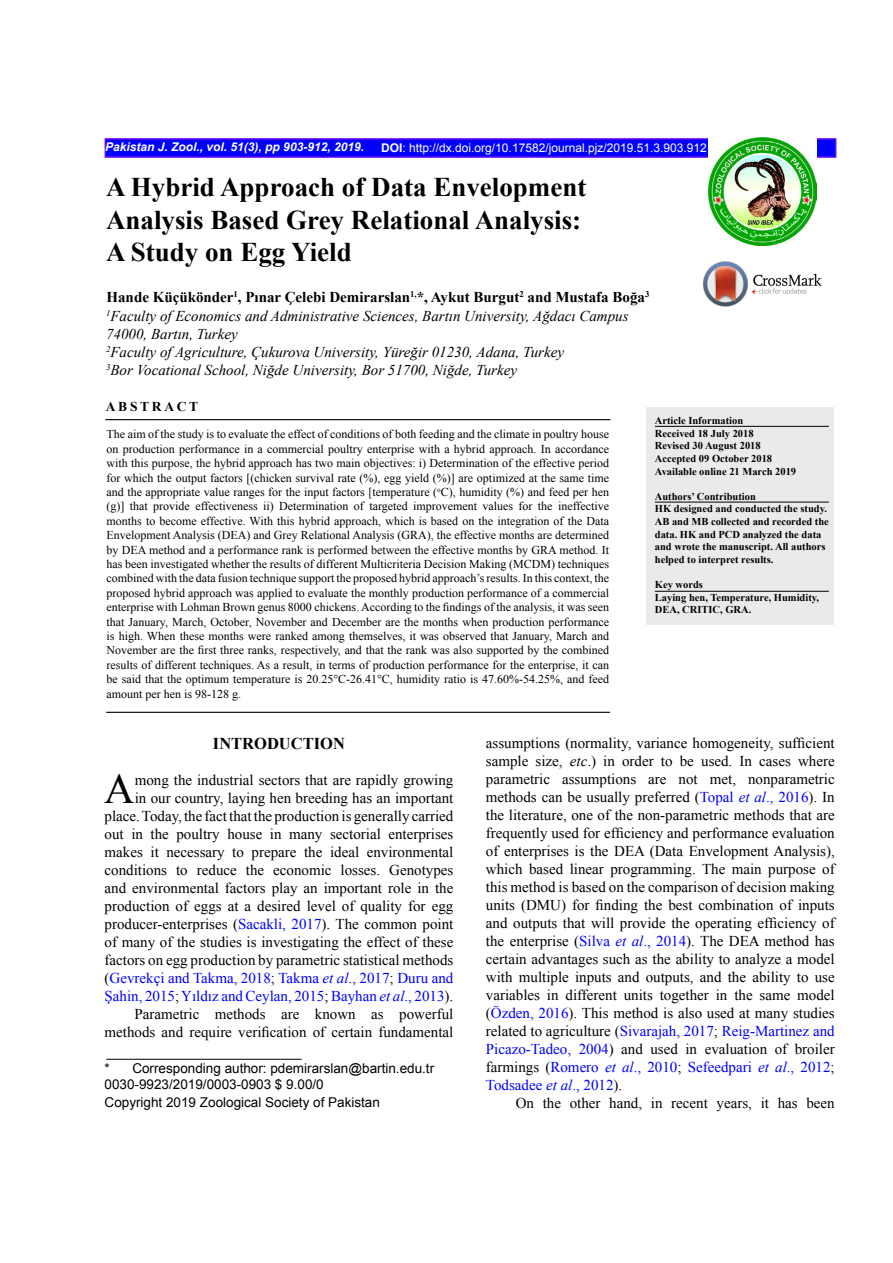
<style>
.page{position:relative;width:893px;height:1263px;background:#fff}
.page>*{position:absolute;margin:0;border:0;box-sizing:border-box;transform-origin:0 0}
.t1{font:42.15px "Times New Roman";color:#000}
.t2{font:700 27px/32.4px "Times New Roman";color:#000}
.t3{font:700 16.5px "Times New Roman";color:#000}
.t4{font:15px/18px "Times New Roman";color:#000;text-align:right}
.t5{font:italic 15px/18.3px "Times New Roman";color:#000}
.t6{font:13.5px/16.2px "Arial";color:#000}
.t7{font:700 13.5px "Times New Roman";letter-spacing:.2em;color:#000}
.t8{font:12px/14.4px "Times New Roman";color:#000;text-align:justify}
.t9{font:12px "Arial";color:#fff}
.t10{font:italic 700 12px "Arial";color:#fff}
.t11{font:700 10.5px/12.6px "Times New Roman";color:#000}
.s1{font-weight:700}
.s2{font-weight:700;font-style:normal}
.s3{font-style:italic}
.s4{color:#00f}
.s5{font-style:italic;color:#00f}
</style>
<div class="page">
<img style="left:702px;top:261px;width:120px;height:45px">
<div style="left:105px;top:138px;width:731px;height:20px;background:#00f;border:2px solid #60f"></div>
<img style="left:708px;top:138px;width:108px;height:108px">
<div style="left:646px;top:407px;width:187px;height:218px;background:#ece9e9"></div>
<hr style="left:655px;top:502px;width:174px;height:1px;background:#000">
<hr style="left:105px;top:419px;width:505px;height:1px;background:#000">
<hr style="left:106px;top:712px;width:504px;height:1px;background:#000">
<hr style="left:655px;top:426px;width:174px;height:1px;background:#000">
<hr style="left:106px;top:1059px;width:196px;height:1px;background:#000">
<hr style="left:655px;top:591px;width:174px;height:1px;background:#000">
<p class="t10" style="left:105px;top:139px;width:260px">Pakistan J. Zool., vol. 51(3), pp 903-912, 2019.</p>
<p class="t9" style="left:381px;top:140px;width:327px"><span class="s1">DOI</span>: http://dx.doi.org/10.17582/journal.pjz/2019.51.3.903.912</p>
<h2 class="t2" style="left:106px;top:171px;width:482px">A Hybrid Approach of Data Envelopment<br>Analysis Based Grey Relational Analysis:<br>A Study on Egg Yield</h2>
<p class="t5" style="left:106px;top:288px;width:545px"><span class="s2">Hande Küçükönder</span><sup>1</sup><span class="s2">, Pınar Çelebi Demirarslan</span><sup>1,</sup><span class="s2">*, Aykut Burgut</span><sup>2</sup> <span class="s2">and Mustafa Boğa</span><sup>3<br></sup><sup>1</sup>Faculty of Economics and Administrative Sciences, Bartın University, Ağdacı Campus 74000, Bartın, Turkey<br><sup>2</sup>Faculty of Agriculture, Çukurova University, Yüreğir 01230, Adana, Turkey<br><sup>3</sup>Bor Vocational School, Niğde University, Bor 51700, Niğde, Turkey</p>
<p class="t7" style="left:106px;top:397px;width:94px">ABSTRACT</p>
<p class="t11" style="left:655px;top:414px;width:143px">Article Information<br>Received 18 July 2018<br>Revised 30 August 2018<br>Accepted 09 October 2018<br>Available online 21 March 2019</p>
<p class="t11" style="left:655px;top:490px;width:175px">Authors’ Contribution<br>HK designed and conducted the study.<br>AB and MB collected and recorded the data. HK and PCD analyzed the data and wrote the manuscript. All authors helped to interpret results.</p>
<p class="t11" style="left:655px;top:578px;width:166px">Key words<br>Laying hen, Temperature, Humidity,<br>DEA, CRITIC, GRA.</p>
<p class="t8" style="left:107px;top:427px;width:504px">The aim of the study is to evaluate the effect of conditions of both feeding and the climate in poultry house on production performance in a commercial poultry enterprise with a hybrid approach. In accordance with this purpose, the hybrid approach has two main objectives: i) Determination of the effective period for which the output factors [(chicken survival rate (%), egg yield (%)] are optimized at the same time and the appropriate value ranges for the input factors [temperature (<sup>o</sup>C), humidity (%) and feed per hen (g)] that provide effectiveness ii) Determination of targeted improvement values for the ineffective months to become effective. With this hybrid approach, which is based on the integration of the Data Envelopment Analysis (DEA) and Grey Relational Analysis (GRA), the effective months are determined by DEA method and a performance rank is performed between the effective months by GRA method. It has been investigated whether the results of different Multicriteria Decision Making (MCDM) techniques combined with the data fusion technique support the proposed hybrid approach’s results. In this context, the proposed hybrid approach was applied to evaluate the monthly production performance of a commercial enterprise with Lohman Brown genus 8000 chickens. According to the findings of the analysis, it was seen that January, March, October, November and December are the months when production performance is high. When these months were ranked among themselves, it was observed that January, March and November are the first three ranks, respectively, and that the rank was also supported by the combined results of different techniques. As a result, in terms of production performance for the enterprise, it can be said that the optimum temperature is 20.25°C-26.41°C, humidity ratio is 47.60%-54.25%, and feed amount per hen is 98-128 g.</p>
<p class="t3" style="left:213px;top:732px;width:133px">INTRODUCTION</p>
<h1 class="t1" style="left:104px;top:760px;width:32px">A</h1>
<p class="t4" style="left:486px;top:734px;width:350px;text-align:justify">assumptions (normality, variance homogeneity, sufficient sample size, <span class="s3">etc</span>.) in order to be used. In cases where parametric assumptions are not met, nonparametric methods can be usually preferred (<span class="s4">Topal</span> <span class="s5">et al</span><span class="s4">., 2016</span>). In the literature, one of the non-parametric methods that are frequently used for efficiency and performance evaluation of enterprises is the DEA (Data Envelopment Analysis), which based linear programming. The main purpose of this method is based on the comparison of decision making units (DMU) for finding the best combination of inputs and outputs that will provide the operating efficiency of the enterprise (<span class="s4">Silva</span> <span class="s5">et al</span><span class="s4">., 2014</span>). The DEA method has certain advantages such as the ability to analyze a model with multiple inputs and outputs, and the ability to use variables in different units together in the same model (<span class="s4">Özden, 2016</span>). This method is also used at many studies related to agriculture (<span class="s4">Sivarajah, 2017</span>; <span class="s4">Reig-Martinez and Picazo-Tadeo, 2004</span>) and used in evaluation of broiler farmings (<span class="s4">Romero</span> <span class="s5">et al</span><span class="s4">., 2010</span>; <span class="s4">Sefeedpari</span> <span class="s5">et al</span><span class="s4">., 2012</span>; <span class="s4">Todsadee</span> <span class="s5">et al</span><span class="s4">., 2012</span>).</p>
<p class="t4" style="left:516px;top:1094px;width:321px">On the other hand, in recent years, it has been</p>
<p class="t4" style="left:105px;top:771px;width:350px">mong the industrial sectors that are rapidly growing<br>in our country, laying hen breeding has an important place. Today, the fact that the production is generally carried out in the poultry house in many sectorial enterprises makes it necessary to prepare the ideal environmental conditions to reduce the economic losses. Genotypes and environmental factors play an important role in the production of eggs at a desired level of quality for egg producer-enterprises (<span class="s4">Sacakli, 2017</span>). The common point of many of the studies is investigating the effect of these factors on egg production by parametric statistical methods (<span class="s4">Gevrekçi and Takma, 2018</span>; <span class="s4">Takma</span> <span class="s5">et al</span><span class="s4">., 2017</span>; <span class="s4">Duru and Şahin, 2015</span>; <span class="s4">Yıldız and Ceylan, 2015</span>; <span class="s4">Bayhan</span> <span class="s5">et al</span><span class="s4">., 2013</span>).<br>Parametric methods are known as powerful methods and require verification of certain fundamental</p>
<p class="t6" style="left:105px;top:1060px;width:331px">* Corresponding author: pdemirarslan@bartin.edu.tr<br>0030-9923/2019/0003-0903 $ 9.00/0</p>
<p class="t6" style="left:105px;top:1094px;width:277px">Copyright 2019 Zoological Society of Pakistan</p>
</div>
